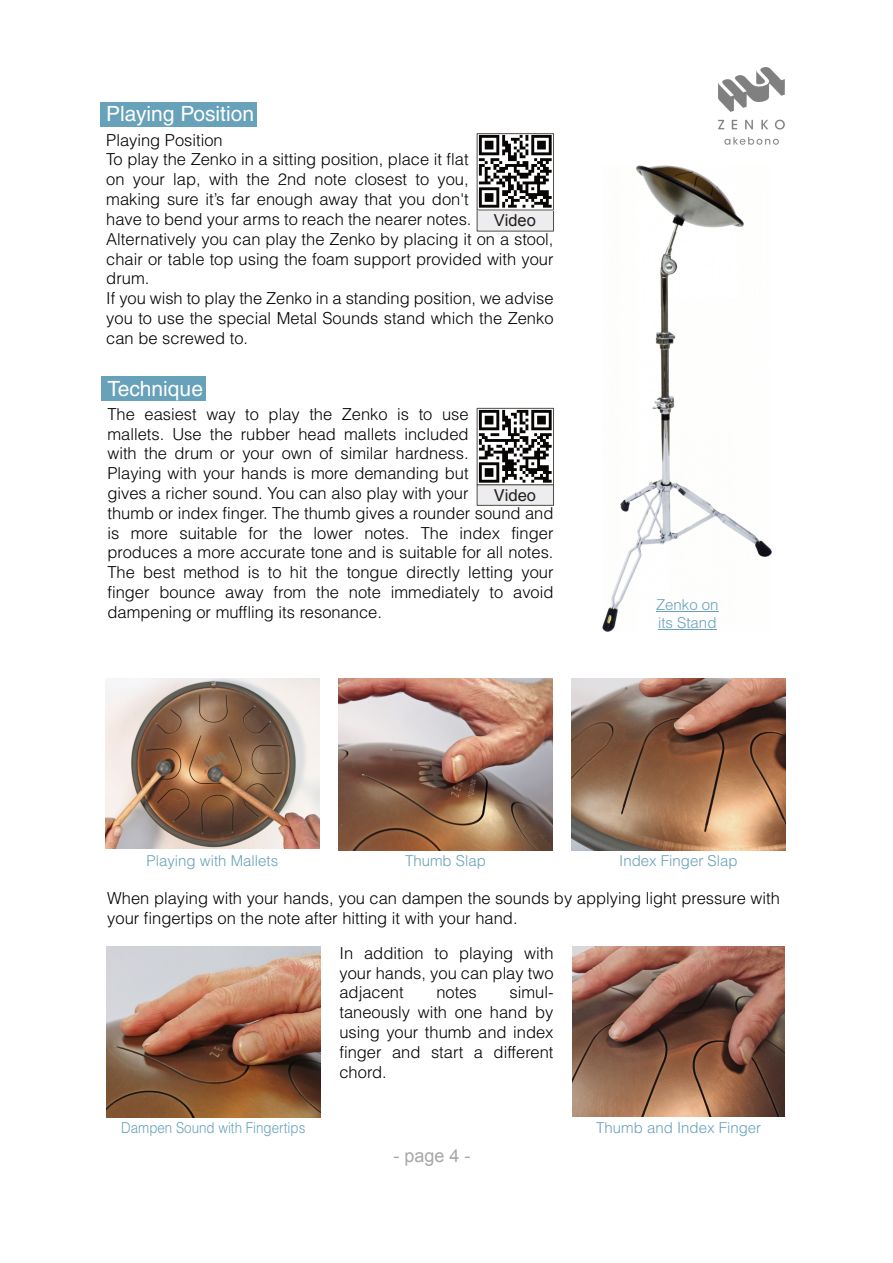
<style>
.page{position:relative;width:893px;height:1263px;background:#fff}
.page>*{position:absolute;margin:0;border:0;box-sizing:border-box;transform-origin:0 0}
.t1{font:21px "Helvetica LT Std";color:#fff}
.t2{font:18px "Arial";color:rgb(35 31 32/.4)}
.t3{font:300 16.5px/19.8px "Helvetica LT Std";color:#000}
.t4{font:16.5px "Helvetica LT Std";color:#231f20}
.t5{font:16.5px "Arial";color:#231f20}
.t6{font:300 15px/18px "Helvetica LT Std";color:#67a1ba}
.t7{font:300 15px "Helvetica LT Std";color:#67a1ba;scale:.89 1}
</style>
<div class="page">
<img style="left:105px;top:679px;width:214px;height:170px">
<img style="left:338px;top:679px;width:214px;height:171px">
<img style="left:572px;top:679px;width:214px;height:171px">
<img style="left:573px;top:947px;width:212px;height:170px">
<img style="left:106px;top:947px;width:214px;height:170px">
<img style="left:602px;top:166px;width:170px;height:465px">
<hr style="left:656px;top:611px;width:63px;height:1px;background:#67a1ba">
<hr style="left:658px;top:629px;width:58px;height:1px;background:#67a1ba">
<div style="left:100px;top:102px;width:156px;height:25px;background:#67a1ba"></div>
<div style="left:477px;top:210px;width:77px;height:21px;background:#ededef"></div>
<div style="left:477px;top:484px;width:77px;height:22px;background:#ededef;border:1px solid #524b47"></div>
<img style="left:479px;top:410px;width:73px;height:73px">
<div style="left:477px;top:408px;width:77px;height:77px;border:1px solid #524b47"></div>
<div style="left:101px;top:376px;width:105px;height:25px;background:#67a1ba"></div>
<img style="left:479px;top:135px;width:73px;height:73px">
<div style="left:477px;top:133px;width:77px;height:77px;border:1px solid #524b47"></div>
<img style="left:718px;top:67px;width:66px;height:77px">
<p class="t1" style="left:106px;top:106px;width:149px">Playing Position</p>
<p class="t3" style="left:106px;top:132px;width:449px">Playing Position<br>To play the Zenko in a sitting position, place it flat<br>on your lap, with the 2nd note closest to you,<br>making sure it’s far enough away that you don't<br>have to bend your arms to reach the nearer notes.<br>Alternatively you can play the Zenko by placing it on a stool, chair or table top using the foam support provided with your drum.<br>If you wish to play the Zenko in a standing position, we advise you to use the special Metal Sounds stand which the Zenko can be screwed to.</p>
<p class="t1" style="left:107px;top:380px;width:97px">Technique</p>
<p class="t3" style="left:107px;top:406px;width:448px">The easiest way to play the Zenko is to use<br>mallets. Use the rubber head mallets included<br>with the drum or your own of similar hardness.<br>Playing with your hands is more demanding but<br>gives a richer sound. You can also play with your<br>thumb or index finger. The thumb gives a rounder sound and is more suitable for the lower notes. The index finger produces a more accurate tone and is suitable for all notes.<br>The best method is to hit the tongue directly letting your finger bounce away from the note immediately to avoid dampening or muffling its resonance.</p>
<p class="t5" style="left:494px;top:214px;width:43px">Video</p>
<p class="t4" style="left:494px;top:489px;width:44px">Video</p>
<p class="t6" style="left:656px;top:598px;width:64px">Zenko on its Stand</p>
<p class="t6" style="left:146px;top:854px;width:133px">Playing with Mallets</p>
<p class="t6" style="left:405px;top:854px;width:82px">Thumb Slap</p>
<p class="t6" style="left:619px;top:854px;width:120px">Index Finger Slap</p>
<p class="t3" style="left:107px;top:890px;width:674px">When playing with your hands, you can dampen the sounds by applying light pressure with your fingertips on the note after hitting it with your hand.</p>
<p class="t3" style="left:339px;top:945px;width:216px;text-align:justify">In addition to playing with your hands, you can play two adjacent</p>
<p class="t3" style="left:339px;top:985px;width:216px;text-align:justify;text-indent:170px">simul&shy;taneously with one hand by using your thumb and index finger and start a different chord.</p>
<p class="t3" style="left:436px;top:985px;width:42px">notes</p>
<p class="t7" style="left:121px;top:1122px;width:209px">Dampen Sound with Fingertips</p>
<p class="t6" style="left:596px;top:1120px;width:167px">Thumb and Index Finger</p>
<p class="t2" style="left:394px;top:1149px;width:79px">- page 4 -</p>
</div>
